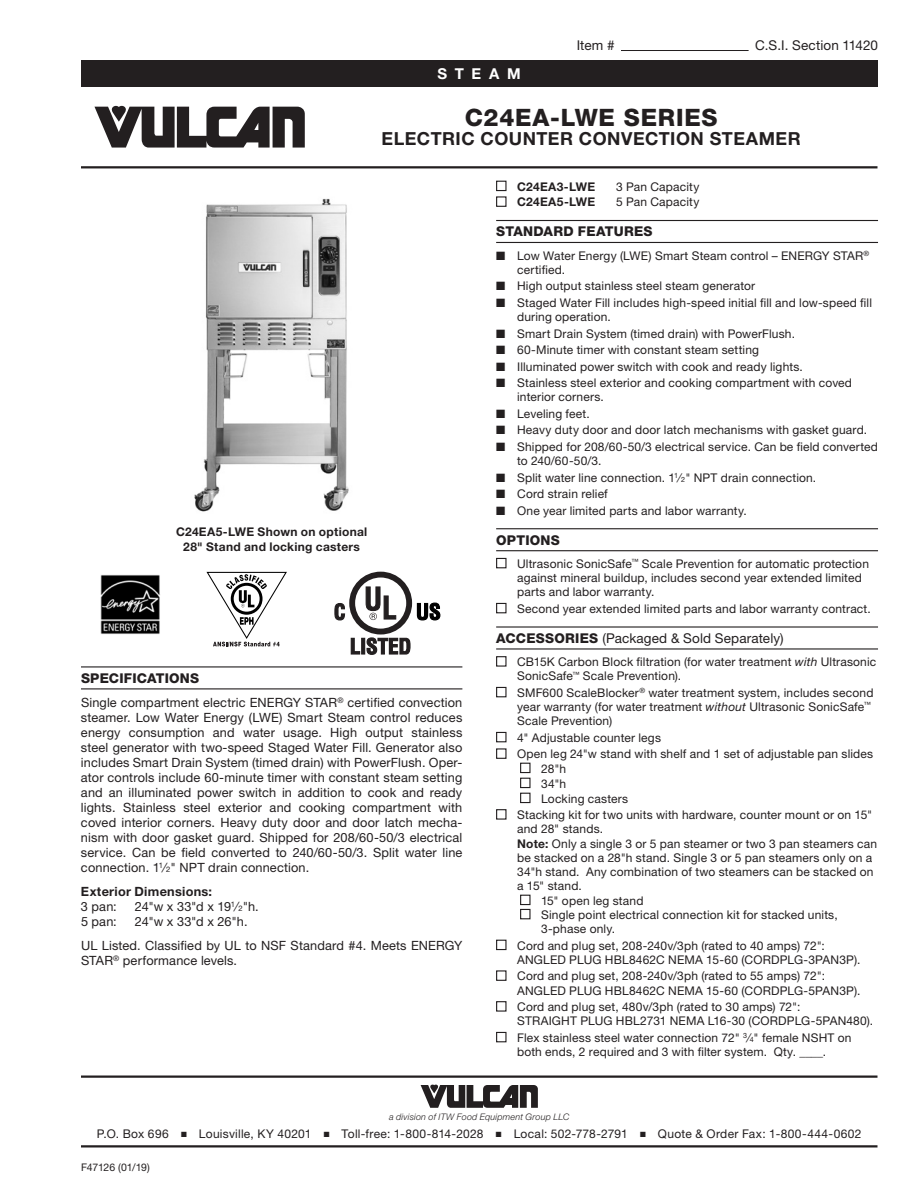
<style>
.page{position:relative;width:918px;height:1188px;background:#fff}
.page>*{position:absolute;margin:0;border:0;box-sizing:border-box;transform-origin:0 0}
.t1{font:800 24px "Helvetica Neue LT Std";letter-spacing:.03em;color:#231f20}
.t2{font:700 18px "Helvetica Neue LT Std";letter-spacing:.025em;color:#231f20}
.t3{font:700 15px "Helvetica Neue LT Std";letter-spacing:.515em;color:#fff}
.t4{font:13.5px "Helvetica Neue LT Std";letter-spacing:.01em;color:#231f20}
.t5{font:800 13.5px "Helvetica Neue LT Std";letter-spacing:.015em;color:#231f20}
.t6{font:12.75px/15px "Helvetica Neue LT Std";letter-spacing:.01em;color:#231f20;text-align:justify}
.t7{font:700 12.75px "Helvetica Neue LT Std";letter-spacing:.02em;color:#231f20}
.t8{font:12px/14.2px "Helvetica Neue LT Std";letter-spacing:.015em;color:#231f20}
.t9{font:700 12px/15px "Helvetica Neue LT Std";letter-spacing:.02em;color:#231f20;text-align:center}
.t10{font:10.5px "Helvetica Neue LT Std";letter-spacing:-.02em;color:#231f20}
.t11{font:italic 300 9px "Helvetica Neue LT Std";letter-spacing:.02em;color:#231f20}
.s1{font-size:7.65px}
.s2{font-size:7.2px}
.s3{font-weight:800}
.s4{font-style:italic}
.s5{font-weight:700}
</style>
<div class="page">
<div style="left:81px;top:60px;width:796px;height:27px;background:#231f20"></div>
<hr style="left:81px;top:1076px;width:797px;height:2px;background:#231f20">
<svg style="left:421px;top:1085px;width:117px;height:23px"></svg>
<hr style="left:81px;top:1145px;width:797px;height:3px;background:#231f20">
<svg style="left:94px;top:106px;width:211px;height:42px"></svg>
<hr style="left:81px;top:166px;width:797px;height:2px;background:#231f20">
<hr style="left:621px;top:50px;width:128px;height:1px;background:#231f20">
<hr style="left:496px;top:220px;width:382px;height:1px;background:#231f20">
<hr style="left:496px;top:242px;width:382px;height:1px;background:#231f20">
<hr style="left:496px;top:528px;width:382px;height:1px;background:#231f20">
<hr style="left:496px;top:550px;width:382px;height:1px;background:#231f20">
<hr style="left:496px;top:626px;width:382px;height:2px;background:#231f20">
<hr style="left:496px;top:648px;width:382px;height:2px;background:#231f20">
<div style="left:496px;top:181px;width:11px;height:10px;border:1px solid #231f20"></div>
<div style="left:496px;top:196px;width:11px;height:11px;border:1px solid #231f20"></div>
<div style="left:496px;top:558px;width:11px;height:10px;border:1px solid #231f20"></div>
<div style="left:496px;top:603px;width:11px;height:10px;border:1px solid #231f20"></div>
<div style="left:496px;top:656px;width:11px;height:11px;border:1px solid #231f20"></div>
<div style="left:496px;top:687px;width:11px;height:10px;border:1px solid #231f20"></div>
<div style="left:496px;top:732px;width:11px;height:10px;border:1px solid #231f20"></div>
<div style="left:496px;top:748px;width:11px;height:11px;border:1px solid #231f20"></div>
<div style="left:520px;top:763px;width:11px;height:10px;border:1px solid #231f20"></div>
<div style="left:520px;top:778px;width:11px;height:10px;border:1px solid #231f20"></div>
<div style="left:520px;top:793px;width:11px;height:10px;border:1px solid #231f20"></div>
<div style="left:496px;top:809px;width:11px;height:11px;border:1px solid #231f20"></div>
<div style="left:520px;top:895px;width:11px;height:10px;border:1px solid #231f20"></div>
<div style="left:520px;top:909px;width:11px;height:10px;border:1px solid #231f20"></div>
<div style="left:496px;top:940px;width:11px;height:10px;border:1px solid #231f20"></div>
<div style="left:496px;top:970px;width:11px;height:11px;border:1px solid #231f20"></div>
<div style="left:496px;top:1001px;width:11px;height:11px;border:1px solid #231f20"></div>
<div style="left:496px;top:1032px;width:11px;height:10px;border:1px solid #231f20"></div>
<hr style="left:81px;top:666px;width:381px;height:2px;background:#231f20">
<hr style="left:81px;top:688px;width:381px;height:1px;background:#231f20">
<svg style="left:206px;top:571px;width:81px;height:76px"></svg>
<svg style="left:334px;top:571px;width:107px;height:84px"></svg>
<img style="left:101px;top:574px;width:59px;height:60px">
<img style="left:194px;top:198px;width:155px;height:314px">
<p class="t3" style="left:438px;top:64px;width:85px">STEAM</p>
<p class="t4" style="left:577px;top:37px;width:39px">Item #</p>
<p class="t4" style="left:755px;top:37px;width:124px">C.S.I. Section 11420</p>
<h1 class="t1" style="left:465px;top:103px;width:254px">C24EA-LWE SERIES</h1>
<h2 class="t2" style="left:382px;top:128px;width:421px">ELECTRIC COUNTER CONVECTION STEAMER</h2>
<p class="t9" style="left:176px;top:524px;width:193px">C24EA5-LWE Shown on optional<br>28" Stand and locking casters</p>
<p class="t5" style="left:81px;top:670px;width:120px">SPECIFICATIONS</p>
<p class="t6" style="left:81px;top:695px;width:383px">Single compartment electric ENERGY STAR<sup>®</sup> certified convection steamer. Low Water Energy (LWE) Smart Steam control reduces energy consumption and water usage. High output stainless steel generator with two-speed Staged Water Fill. Generator also includes Smart Drain System (timed drain) with PowerFlush. Oper&shy;ator controls include 60-minute timer with constant steam setting and an illuminated power switch in addition to cook and ready lights. Stainless steel exterior and cooking compartment with coved interior corners. Heavy duty door and door latch mecha&shy;nism with door gasket guard. Shipped for 208/60-50/3 electrical service. Can be field converted to 240/60-50/3. Split water line connection. 1<sup>1</sup>⁄<span class="s1">2</span>" NPT drain connection.</p>
<p class="t7" style="left:81px;top:883px;width:133px">Exterior Dimensions:</p>
<p class="t6" style="left:81px;top:899px;width:37px">3 pan:</p>
<p class="t6" style="left:135px;top:899px;width:125px">24"w x 33"d x 19<sup>1</sup>⁄<span class="s1">2</span>"h.</p>
<p class="t6" style="left:81px;top:914px;width:37px">5 pan:</p>
<p class="t6" style="left:81px;top:909px;width:383px;line-height:24px;text-indent:54px">24"w x 33"d x 26"h.<br>UL Listed. Classified by UL to NSF Standard #4. Meets ENERGY</p>
<p class="t6" style="left:81px;top:953px;width:158px">STAR<sup>®</sup> performance levels.</p>
<p class="t9" style="left:517px;top:179px;width:80px">C24EA3-LWE</p>
<p class="t8" style="left:616px;top:179px;width:85px">3 Pan Capacity</p>
<p class="t9" style="left:517px;top:194px;width:80px">C24EA5-LWE</p>
<p class="t8" style="left:616px;top:195px;width:85px">5 Pan Capacity</p>
<p class="t5" style="left:496px;top:223px;width:158px">STANDARD FEATURES</p>
<p class="t8" style="left:517px;top:248px;width:354px;text-indent:-21px">■ Low Water Energy (LWE) Smart Steam control – ENERGY STAR<sup>® </sup>certified.</p>
<p class="t8" style="left:496px;top:279px;width:261px">■ High output stainless steel steam generator</p>
<p class="t8" style="left:517px;top:295px;width:356px;text-indent:-21px">■ Staged Water Fill includes high-speed initial fill and low-speed fill during operation.</p>
<p class="t8" style="left:496px;top:326px;width:300px">■ Smart Drain System (timed drain) with PowerFlush.</p>
<p class="t8" style="left:496px;top:342px;width:264px">■ 60-Minute timer with constant steam setting</p>
<p class="t8" style="left:496px;top:359px;width:308px">■ Illuminated power switch with cook and ready lights.</p>
<p class="t8" style="left:517px;top:375px;width:336px;text-indent:-21px">■ Stainless steel exterior and cooking compartment with coved interior corners.</p>
<p class="t8" style="left:496px;top:406px;width:95px">■ Leveling feet.</p>
<p class="t8" style="left:496px;top:423px;width:373px">■ Heavy duty door and door latch mechanisms with gasket guard.</p>
<p class="t8" style="left:517px;top:439px;width:362px;text-indent:-21px">■ Shipped for 208/60-50/3 electrical service. Can be field converted to 240/60-50/3.</p>
<p class="t8" style="left:496px;top:470px;width:322px">■ Split water line connection. 1<sup>1</sup>⁄<span class="s2">2</span>" NPT drain connection.</p>
<p class="t8" style="left:496px;top:486px;width:113px">■ Cord strain relief</p>
<p class="t8" style="left:496px;top:503px;width:252px">■ One year limited parts and labor warranty.</p>
<p class="t5" style="left:496px;top:532px;width:65px">OPTIONS</p>
<p class="t8" style="left:517px;top:556px;width:353px">Ultrasonic SonicSafe<sup>™</sup> Scale Prevention for automatic protection against mineral buildup, includes second year extended limited parts and labor warranty.</p>
<p class="t8" style="left:517px;top:601px;width:355px">Second year extended limited parts and labor warranty contract.</p>
<p class="t4" style="left:496px;top:630px;width:289px"><span class="s3">ACCESSORIES</span> (Packaged &amp; Sold Separately)</p>
<p class="t8" style="left:517px;top:654px;width:361px">CB15K Carbon Block filtration (for water treatment <span class="s4">with</span> Ultrasonic<br>SonicSafe<sup>™</sup> Scale Prevention).</p>
<p class="t8" style="left:517px;top:685px;width:358px">SMF600 ScaleBlocker<sup>®</sup> water treatment system, includes second year warranty (for water treatment <span class="s4">without</span> Ultrasonic SonicSafe<sup>™<br></sup>Scale Prevention)</p>
<p class="t8" style="left:517px;top:729px;width:358px;line-height:16.5px">4" Adjustable counter legs<br>Open leg 24"w stand with shelf and 1 set of adjustable pan slides</p>
<p class="t8" style="left:541px;top:761px;width:89px;line-height:15px">28"h<br>34"h<br>Locking casters</p>
<p class="t8" style="left:517px;top:807px;width:356px">Stacking kit for two units with hardware, counter mount or on 15"</p>
<p class="t8" style="left:517px;top:822px;width:87px">and 28" stands.</p>
<p class="t8" style="left:517px;top:836px;width:361px"><span class="s5">Note:</span> Only a single 3 or 5 pan steamer or two 3 pan steamers can</p>
<p class="t8" style="left:517px;top:850px;width:357px">be stacked on a 28"h stand. Single 3 or 5 pan steamers only on a</p>
<p class="t8" style="left:517px;top:864px;width:358px">34"h stand. Any combination of two steamers can be stacked on</p>
<p class="t8" style="left:517px;top:879px;width:66px">a 15" stand.</p>
<p class="t8" style="left:541px;top:893px;width:104px">15" open leg stand</p>
<p class="t8" style="left:541px;top:907px;width:298px">Single point electrical connection kit for stacked units,</p>
<p class="t8" style="left:541px;top:921px;width:76px">3-phase only.</p>
<p class="t8" style="left:517px;top:938px;width:345px">Cord and plug set, 208-240v/3ph (rated to 40 amps) 72":<br>ANGLED PLUG HBL8462C NEMA 15-60 (CORDPLG-3PAN3P).</p>
<p class="t8" style="left:517px;top:969px;width:345px">Cord and plug set, 208-240v/3ph (rated to 55 amps) 72":<br>ANGLED PLUG HBL8462C NEMA 15-60 (CORDPLG-5PAN3P).</p>
<p class="t8" style="left:517px;top:999px;width:358px">Cord and plug set, 480v/3ph (rated to 30 amps) 72":<br>STRAIGHT PLUG HBL2731 NEMA L16-30 (CORDPLG-5PAN480).</p>
<p class="t8" style="left:517px;top:1030px;width:336px">Flex stainless steel water connection 72" <sup>3</sup>⁄<span class="s2">4</span>" female NSHT on both ends, 2 required and 3 with filter system. Qty. ____.</p>
<p class="t11" style="left:389px;top:1111px;width:182px">a division of ITW Food Equipment Group LLC</p>
<p class="t8" style="left:97px;top:1127px;width:766px">P.O. Box 696 ■ Louisville, KY 40201 ■ Toll-free: 1-800-814-2028 ■ Local: 502-778-2791 ■ Quote &amp; Order Fax: 1-800-444-0602</p>
<p class="t10" style="left:81px;top:1161px;width:70px">F47126 (01/19)</p>
</div>
